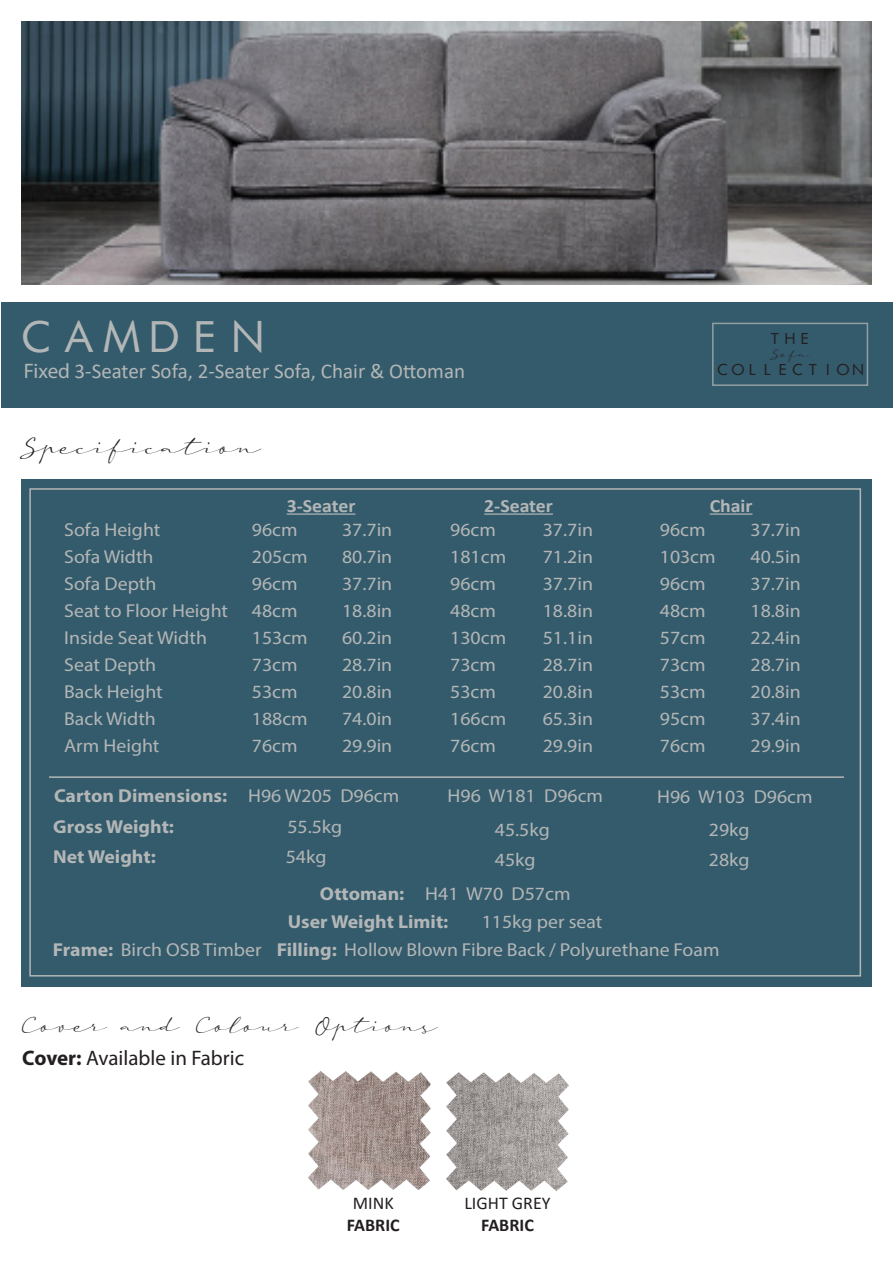
<style>
.page{position:relative;width:893px;height:1263px;background:#fff}
.page>*{position:absolute;margin:0;border:0;box-sizing:border-box;transform-origin:0 0}
.t1{font:42px "Futurist Fixed Width";color:#b3b6b6}
.t2{font:30px "a Auto Signature";color:#231f20}
.t3{font:27px "a Auto Signature";color:#231f20}
.t4{font:21px "Calibri";color:#b3b6b6}
.t5{font:21px "Myriad Pro";color:#231f20}
.t6{font:18.75px "Myriad Pro";color:#b3b6b6;scale:1.06 1}
.t7{font:700 18.75px "Myriad Pro";color:#b3b6b6;scale:1.06 1}
.t8{font:700 18.75px "Calibri";color:#b3b6b6;scale:1.06 1}
.t9{font:18px "Calibri";color:#231f20}
.t10{font:700 18px "Calibri";color:#231f20}
.t11{font:15px "Futurist Fixed Width";color:#231f20}
.t12{font:15px "a Auto Signature";color:#231f20}
.s1{font-family:"Myriad Pro"}
.s2{font-weight:400}
.s3{font-weight:700}
</style>
<div class="page">
<div style="left:2px;top:302px;width:891px;height:105px;background:#345b6c"></div>
<div style="left:21px;top:479px;width:851px;height:507px;background:#345b6c"></div>
<div style="left:712px;top:323px;width:156px;height:63px;border:2px solid #b3b6b6"></div>
<img style="left:21px;top:21px;width:851px;height:264px">
<hr style="left:287px;top:513px;width:68px;height:2px;background:#b3b6b6">
<hr style="left:484px;top:513px;width:69px;height:2px;background:#b3b6b6">
<hr style="left:49px;top:776px;width:795px;height:2px;background:#b3b6b6">
<img style="left:309px;top:1071px;width:122px;height:118px">
<img style="left:447px;top:1072px;width:122px;height:118px">
<hr style="left:710px;top:513px;width:42px;height:2px;background:#b3b6b6">
<p class="t1" style="left:17px;top:310px;width:253px">CAMDEN</p>
<p class="t4" style="left:24px;top:357px;width:443px"><span class="s1">Fixed</span> 3-Seater Sofa, 2-Seater Sofa, Chair &amp; Ottoman</p>
<p class="t2" style="left:23px;top:425px;width:240px">Specification</p>
<p class="t8" style="left:287px;top:492px;width:66px">3-Seater</p>
<p class="t8" style="left:484px;top:492px;width:66px">2-Seater</p>
<p class="t6" style="left:64px;top:519px;width:92px">Sofa Height</p>
<p class="t6" style="left:64px;top:546px;width:86px">Sofa Width</p>
<p class="t6" style="left:64px;top:573px;width:89px">Sofa Depth</p>
<p class="t6" style="left:64px;top:600px;width:156px">Seat to Floor Height</p>
<p class="t6" style="left:64px;top:627px;width:136px">Inside Seat Width</p>
<p class="t6" style="left:64px;top:654px;width:88px">Seat Depth</p>
<p class="t6" style="left:64px;top:681px;width:95px">Back Height</p>
<p class="t6" style="left:64px;top:708px;width:88px">Back Width</p>
<p class="t6" style="left:64px;top:735px;width:91px">Arm Height</p>
<p class="t6" style="left:252px;top:519px;width:45px">96cm</p>
<p class="t6" style="left:252px;top:546px;width:54px">205cm</p>
<p class="t6" style="left:252px;top:573px;width:45px">96cm</p>
<p class="t6" style="left:252px;top:600px;width:45px">48cm</p>
<p class="t6" style="left:252px;top:627px;width:54px">153cm</p>
<p class="t6" style="left:252px;top:654px;width:45px">73cm</p>
<p class="t6" style="left:252px;top:681px;width:45px">53cm</p>
<p class="t6" style="left:252px;top:708px;width:54px">188cm</p>
<p class="t6" style="left:252px;top:735px;width:45px">76cm</p>
<p class="t6" style="left:342px;top:519px;width:49px">37.7in</p>
<p class="t6" style="left:342px;top:546px;width:49px">80.7in</p>
<p class="t6" style="left:342px;top:573px;width:49px">37.7in</p>
<p class="t6" style="left:342px;top:600px;width:49px">18.8in</p>
<p class="t6" style="left:342px;top:627px;width:49px">60.2in</p>
<p class="t6" style="left:342px;top:654px;width:49px">28.7in</p>
<p class="t6" style="left:342px;top:681px;width:49px">20.8in</p>
<p class="t6" style="left:342px;top:708px;width:49px">74.0in</p>
<p class="t6" style="left:342px;top:735px;width:49px">29.9in</p>
<p class="t6" style="left:450px;top:519px;width:45px">96cm</p>
<p class="t6" style="left:450px;top:546px;width:54px">181cm</p>
<p class="t6" style="left:450px;top:573px;width:45px">96cm</p>
<p class="t6" style="left:450px;top:600px;width:45px">48cm</p>
<p class="t6" style="left:450px;top:627px;width:54px">130cm</p>
<p class="t6" style="left:450px;top:654px;width:45px">73cm</p>
<p class="t6" style="left:450px;top:681px;width:45px">53cm</p>
<p class="t6" style="left:450px;top:708px;width:54px">166cm</p>
<p class="t6" style="left:450px;top:735px;width:45px">76cm</p>
<p class="t6" style="left:543px;top:519px;width:49px">37.7in</p>
<p class="t6" style="left:543px;top:546px;width:49px">71.2in</p>
<p class="t6" style="left:543px;top:573px;width:49px">37.7in</p>
<p class="t6" style="left:543px;top:600px;width:49px">18.8in</p>
<p class="t6" style="left:543px;top:627px;width:49px">51.1in</p>
<p class="t6" style="left:543px;top:654px;width:49px">28.7in</p>
<p class="t6" style="left:543px;top:681px;width:49px">20.8in</p>
<p class="t6" style="left:543px;top:708px;width:49px">65.3in</p>
<p class="t6" style="left:543px;top:735px;width:49px">29.9in</p>
<p class="t11" style="left:768px;top:328px;width:46px">THE</p>
<p class="t12" style="left:772px;top:343px;width:39px">Sofa</p>
<p class="t11" style="left:716px;top:360px;width:151px">COLLECTION</p>
<p class="t8" style="left:710px;top:492px;width:42px">Chair</p>
<p class="t6" style="left:660px;top:519px;width:45px">96cm</p>
<p class="t6" style="left:660px;top:546px;width:54px">103cm</p>
<p class="t6" style="left:660px;top:573px;width:45px">96cm</p>
<p class="t6" style="left:660px;top:600px;width:45px">48cm</p>
<p class="t6" style="left:660px;top:627px;width:45px">57cm</p>
<p class="t6" style="left:660px;top:654px;width:45px">73cm</p>
<p class="t6" style="left:660px;top:681px;width:45px">53cm</p>
<p class="t6" style="left:660px;top:708px;width:45px">95cm</p>
<p class="t6" style="left:660px;top:735px;width:45px">76cm</p>
<p class="t6" style="left:750px;top:519px;width:49px">37.7in</p>
<p class="t6" style="left:750px;top:546px;width:49px">40.5in</p>
<p class="t6" style="left:750px;top:573px;width:49px">37.7in</p>
<p class="t6" style="left:750px;top:600px;width:49px">18.8in</p>
<p class="t6" style="left:750px;top:627px;width:49px">22.4in</p>
<p class="t6" style="left:750px;top:654px;width:49px">28.7in</p>
<p class="t6" style="left:750px;top:681px;width:49px">20.8in</p>
<p class="t6" style="left:750px;top:708px;width:49px">37.4in</p>
<p class="t6" style="left:750px;top:735px;width:49px">29.9in</p>
<p class="t7" style="left:54px;top:784px;width:327px">Carton Dimensions: <span class="s2">H96 W205 D96cm</span></p>
<p class="t7" style="left:53px;top:815px;width:116px">Gross Weight:</p>
<p class="t6" style="left:287px;top:815px;width:53px">55.5kg</p>
<p class="t7" style="left:53px;top:845px;width:98px">Net Weight:</p>
<p class="t6" style="left:286px;top:845px;width:40px">54kg</p>
<p class="t6" style="left:448px;top:784px;width:148px">H96 W181 D96cm</p>
<p class="t6" style="left:657px;top:786px;width:148px">H96 W103 D96cm</p>
<p class="t6" style="left:495px;top:818px;width:53px">45.5kg</p>
<p class="t6" style="left:495px;top:848px;width:40px">45kg</p>
<p class="t6" style="left:709px;top:818px;width:40px">29kg</p>
<p class="t6" style="left:709px;top:848px;width:40px">28kg</p>
<p class="t6" style="left:320px;top:882px;width:238px"><span class="s3">Ottoman:</span> H41 W70 D57cm</p>
<p class="t7" style="left:288px;top:909px;width:153px">User Weight Limit:</p>
<p class="t6" style="left:482px;top:910px;width:115px">115kg per seat</p>
<p class="t6" style="left:53px;top:938px;width:630px"><span class="s3">Frame:</span> Birch OSB Timber <span class="s3">Filling:</span> Hollow Blown Fibre Back / Polyurethane Foam</p>
<p class="t3" style="left:21px;top:1006px;width:418px">Cover and Colour Options</p>
<p class="t5" style="left:22px;top:1045px;width:223px"><span class="s3">Cover:</span> Available in Fabric</p>
<p class="t9" style="left:353px;top:1191px;width:42px">MINK</p>
<p class="t10" style="left:347px;top:1212px;width:54px">FABRIC</p>
<p class="t9" style="left:464px;top:1191px;width:88px">LIGHT GREY</p>
<p class="t10" style="left:481px;top:1212px;width:54px">FABRIC</p>
</div>
